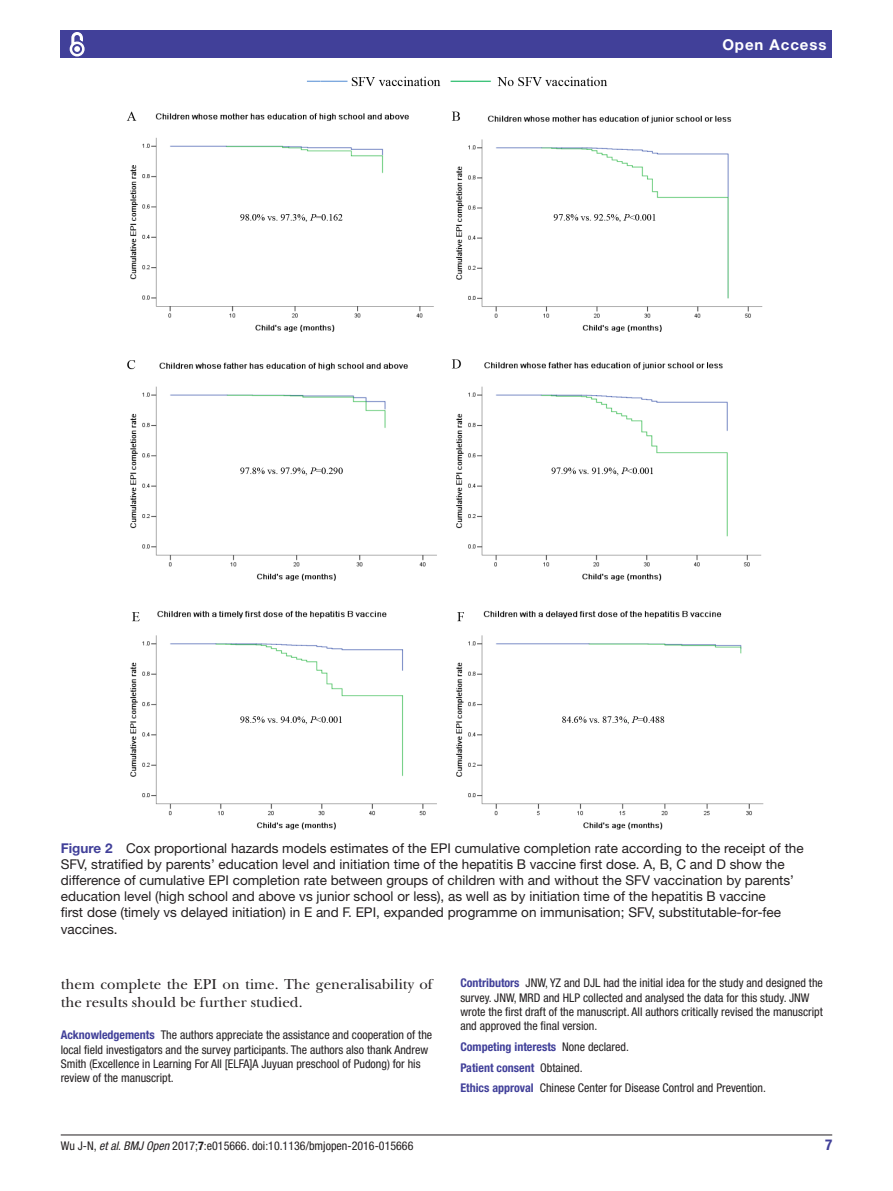
<style>
.page{position:relative;width:893px;height:1191px;background:#fff}
.page>*{position:absolute;margin:0;border:0;box-sizing:border-box;transform-origin:0 0}
.t1{font:15px/18px "New Baskerville";color:#231f20}
.t2{font:700 15px "Helvetica Neue LT Std";letter-spacing:.065em;color:#fff}
.t3{font:700 condensed 15px "Helvetica Neue LT Std";color:#414099}
.t4{font:13.5px/16.2px "Helvetica Neue LT Std";color:#231f20}
.t5{font:condensed 12px/14.4px "Helvetica Neue LT Std";color:#231f20}
.s1{font-weight:700;color:#414099}
.s2{font-style:italic}
.s3{font-weight:700}
</style>
<div class="page">
<hr style="left:61px;top:1134px;width:771px;height:1px;background:#231f20">
<div style="left:61px;top:31px;width:771px;height:27px;background:#414099"></div>
<svg style="left:69px;top:32px;width:16px;height:25px"></svg>
<img style="left:126px;top:76px;width:638px;height:754px">
<p class="t2" style="left:722px;top:35px;width:106px">Open Access</p>
<p class="t4" style="left:61px;top:839px;width:744px"><span class="s1">Figure 2</span> Cox proportional hazards models estimates of the EPI cumulative completion rate according to the receipt of the SFV, stratified by parents’ education level and initiation time of the hepatitis B vaccine first dose. A, B, C and D show the difference of cumulative EPI completion rate between groups of children with and without the SFV vaccination by parents’ education level (high school and above vs junior school or less), as well as by initiation time of the hepatitis B vaccine<br>first dose (timely vs delayed initiation) in E and F. EPI, expanded programme on immunisation; SFV, substitutable-for-fee vaccines.</p>
<p class="t1" style="left:61px;top:975px;width:373px">them complete the EPI on time. The generalisability of the results should be further studied.</p>
<p class="t5" style="left:61px;top:1027px;width:373px"><span class="s1">Acknowledgements</span> The authors appreciate the assistance and cooperation of the local field investigators and the survey participants. The authors also thank Andrew Smith (Excellence in Learning For All [ELFA]A Juyuan preschool of Pudong) for his review of the manuscript.</p>
<p class="t5" style="left:460px;top:975px;width:364px"><span class="s1">Contributors</span> JNW, YZ and DJL had the initial idea for the study and designed the survey. JNW, MRD and HLP collected and analysed the data for this study. JNW wrote the first draft of the manuscript. All authors critically revised the manuscript and approved the final version.</p>
<p class="t5" style="left:460px;top:1036px;width:307px;line-height:20.7px"><span class="s1">Competing interests</span> None declared.<br><span class="s1">Patient consent</span> Obtained.<br><span class="s1">Ethics approval</span> Chinese Center for Disease Control and Prevention.</p>
<p class="t5" style="left:61px;top:1138px;width:354px">Wu J-N, <span class="s2">et al</span>. <span class="s2">BMJ Open</span> 2017;<span class="s3">7</span>:e015666. doi:10.1136/bmjopen-2016-015666</p>
<p class="t3" style="left:825px;top:1135px;width:9px">7</p>
</div>
